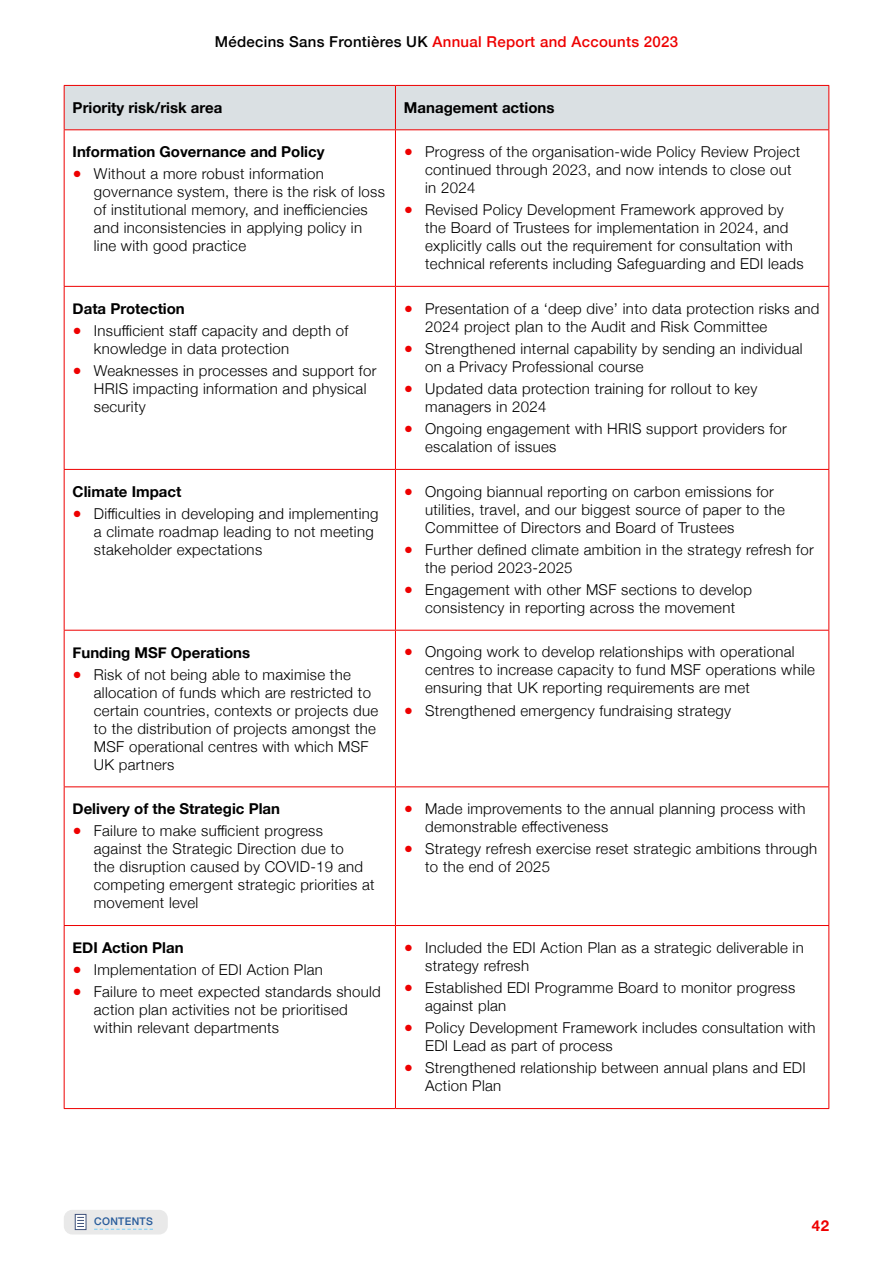
<style>
.page{position:relative;width:893px;height:1263px;background:#fff}
.page>*{position:absolute;margin:0;border:0;box-sizing:border-box;transform-origin:0 0}
.t1{font:300 15px/18px "Helvetica Neue";letter-spacing:.02em;color:#000}
.t2{font:700 15px "Helvetica Neue";color:#000}
.t3{font:500 15px "Helvetica Neue";letter-spacing:.02em;color:#e00}
.t4{font:700 15px "Helvetica Neue";color:#e00}
.t5{font:500 10.5px "Helvetica Neue";letter-spacing:.03em;color:#275b9b}
.s1{color:#000}
.s2{font-weight:700;color:#e00}
</style>
<div class="page">
<div style="left:65px;top:86px;width:763px;height:43px;background:#dae0e3"></div>
<hr style="left:395px;top:86px;width:1px;height:43px;background:#e00">
<hr style="left:64px;top:129px;width:331px;height:1px;background:#e00">
<hr style="left:395px;top:129px;width:434px;height:1px;background:#e00">
<hr style="left:395px;top:130px;width:1px;height:156px;background:#e00">
<hr style="left:64px;top:286px;width:331px;height:1px;background:#e00">
<hr style="left:395px;top:286px;width:434px;height:1px;background:#e00">
<hr style="left:395px;top:287px;width:1px;height:182px;background:#e00">
<hr style="left:64px;top:469px;width:331px;height:1px;background:#e00">
<hr style="left:395px;top:469px;width:434px;height:1px;background:#e00">
<hr style="left:395px;top:470px;width:1px;height:160px;background:#e00">
<hr style="left:64px;top:630px;width:331px;height:1px;background:#e00">
<hr style="left:395px;top:630px;width:434px;height:1px;background:#e00">
<hr style="left:395px;top:630px;width:1px;height:156px;background:#e00">
<hr style="left:64px;top:786px;width:331px;height:1px;background:#e00">
<hr style="left:395px;top:786px;width:434px;height:1px;background:#e00">
<hr style="left:395px;top:787px;width:1px;height:138px;background:#e00">
<hr style="left:64px;top:925px;width:331px;height:1px;background:#e00">
<hr style="left:395px;top:925px;width:434px;height:1px;background:#e00">
<hr style="left:395px;top:926px;width:1px;height:182px;background:#e00">
<hr style="left:64px;top:1108px;width:331px;height:1px;background:#e00">
<hr style="left:395px;top:1108px;width:434px;height:1px;background:#e00">
<hr style="left:64px;top:85px;width:331px;height:1px;background:#e00">
<hr style="left:64px;top:86px;width:1px;height:43px;background:#e00">
<hr style="left:395px;top:85px;width:434px;height:1px;background:#e00">
<hr style="left:828px;top:86px;width:1px;height:43px;background:#e00">
<hr style="left:64px;top:130px;width:1px;height:156px;background:#e00">
<hr style="left:828px;top:130px;width:1px;height:156px;background:#e00">
<hr style="left:64px;top:287px;width:1px;height:182px;background:#e00">
<hr style="left:828px;top:287px;width:1px;height:182px;background:#e00">
<hr style="left:64px;top:470px;width:1px;height:160px;background:#e00">
<hr style="left:828px;top:470px;width:1px;height:160px;background:#e00">
<hr style="left:64px;top:630px;width:1px;height:156px;background:#e00">
<hr style="left:828px;top:630px;width:1px;height:156px;background:#e00">
<hr style="left:64px;top:787px;width:1px;height:138px;background:#e00">
<hr style="left:828px;top:787px;width:1px;height:138px;background:#e00">
<hr style="left:64px;top:926px;width:1px;height:182px;background:#e00">
<hr style="left:828px;top:926px;width:1px;height:182px;background:#e00">
<div style="left:64px;top:1210px;width:104px;height:24px;background:#e9e9e9;border-radius:9px"></div>
<svg style="left:94px;top:1229px;width:59px;height:1px"></svg>
<div style="left:75px;top:1214px;width:11px;height:16px;background:#fff;border:1px solid #3e517a"></div>
<svg style="left:77px;top:1217px;width:7px;height:10px"></svg>
<p class="t3" style="left:215px;top:29px;width:465px"><span class="s1">Médecins Sans Frontières UK</span> Annual Report and Accounts 2023</p>
<p class="t2" style="left:73px;top:96px;width:151px">Priority risk/risk area</p>
<p class="t2" style="left:404px;top:96px;width:152px">Management actions</p>
<p class="t2" style="left:73px;top:140px;width:253px">Information Governance and Policy</p>
<p class="t1" style="left:94px;top:164px;width:292px;text-indent:-21px"><span class="s2">●</span> Without a more robust information governance system, there is the risk of loss of institutional memory, and inefficiencies and inconsistencies in applying policy in line with good practice</p>
<p class="t1" style="left:425px;top:142px;width:376px;text-indent:-21px"><span class="s2">●</span> Progress of the organisation-wide Policy Review Project continued through 2023, and now intends to close out in 2024</p>
<p class="t1" style="left:425px;top:200px;width:380px;text-indent:-21px"><span class="s2">●</span> Revised Policy Development Framework approved by the Board of Trustees for implementation in 2024, and explicitly calls out the requirement for consultation with technical referents including Safeguarding and EDI leads</p>
<p class="t2" style="left:73px;top:297px;width:114px">Data Protection</p>
<p class="t1" style="left:94px;top:321px;width:256px;text-indent:-21px"><span class="s2">●</span> Insufficient staff capacity and depth of knowledge in data protection</p>
<p class="t1" style="left:94px;top:361px;width:284px;text-indent:-21px"><span class="s2">●</span> Weaknesses in processes and support for<br>HRIS impacting information and physical security</p>
<p class="t2" style="left:73px;top:480px;width:110px">Climate Impact</p>
<p class="t1" style="left:94px;top:503px;width:286px;text-indent:-21px"><span class="s2">●</span> Difficulties in developing and implementing a climate roadmap leading to not meeting stakeholder expectations</p>
<p class="t2" style="left:73px;top:640px;width:179px">Funding MSF Operations</p>
<p class="t1" style="left:94px;top:664px;width:286px;text-indent:-21px"><span class="s2">●</span> Risk of not being able to maximise the allocation of funds which are restricted to certain countries, contexts or projects due to the distribution of projects amongst the MSF operational centres with which MSF UK partners</p>
<p class="t2" style="left:73px;top:797px;width:209px">Delivery of the Strategic Plan</p>
<p class="t1" style="left:94px;top:821px;width:282px;text-indent:-21px"><span class="s2">●</span> Failure to make sufficient progress against the Strategic Direction due to<br>the disruption caused by COVID-19 and competing emergent strategic priorities at movement level</p>
<p class="t2" style="left:73px;top:936px;width:113px">EDI Action Plan</p>
<p class="t1" style="left:73px;top:960px;width:252px"><span class="s2">●</span> Implementation of EDI Action Plan</p>
<p class="t1" style="left:94px;top:982px;width:289px;text-indent:-21px"><span class="s2">●</span> Failure to meet expected standards should action plan activities not be prioritised within relevant departments</p>
<p class="t1" style="left:425px;top:298px;width:396px;text-indent:-21px"><span class="s2">●</span> Presentation of a ‘deep dive’ into data protection risks and<br>2024 project plan to the Audit and Risk Committee</p>
<p class="t1" style="left:425px;top:338px;width:379px;text-indent:-21px"><span class="s2">●</span> Strengthened internal capability by sending an individual on a Privacy Professional course</p>
<p class="t1" style="left:425px;top:379px;width:334px;text-indent:-21px"><span class="s2">●</span> Updated data protection training for rollout to key managers in 2024</p>
<p class="t1" style="left:425px;top:419px;width:363px;text-indent:-21px"><span class="s2">●</span> Ongoing engagement with HRIS support providers for escalation of issues</p>
<p class="t1" style="left:425px;top:481px;width:361px;text-indent:-21px"><span class="s2">●</span> Ongoing biannual reporting on carbon emissions for utilities, travel, and our biggest source of paper to the<br>Committee of Directors and Board of Trustees</p>
<p class="t1" style="left:425px;top:539px;width:390px;text-indent:-21px"><span class="s2">●</span> Further defined climate ambition in the strategy refresh for the period 2023-2025</p>
<p class="t1" style="left:404px;top:580px;width:350px;text-align:center"><span class="s2">●</span> Engagement with other MSF sections to develop consistency in reporting across the movement</p>
<p class="t1" style="left:425px;top:642px;width:391px;text-indent:-21px"><span class="s2">●</span> Ongoing work to develop relationships with operational centres to increase capacity to fund MSF operations while ensuring that UK reporting requirements are met</p>
<p class="t1" style="left:404px;top:700px;width:329px"><span class="s2">●</span> Strengthened emergency fundraising strategy</p>
<p class="t1" style="left:425px;top:799px;width:382px;text-indent:-21px"><span class="s2">●</span> Made improvements to the annual planning process with demonstrable effectiveness</p>
<p class="t1" style="left:425px;top:839px;width:393px;text-indent:-21px"><span class="s2">●</span> Strategy refresh exercise reset strategic ambitions through to the end of 2025</p>
<p class="t1" style="left:425px;top:937px;width:380px;text-indent:-21px"><span class="s2">●</span> Included the EDI Action Plan as a strategic deliverable in strategy refresh</p>
<p class="t1" style="left:425px;top:977px;width:372px;text-indent:-21px"><span class="s2">●</span> Established EDI Programme Board to monitor progress against plan</p>
<p class="t1" style="left:425px;top:1018px;width:392px;text-indent:-21px"><span class="s2">●</span> Policy Development Framework includes consultation with<br>EDI Lead as part of process</p>
<p class="t1" style="left:425px;top:1058px;width:382px;text-indent:-21px"><span class="s2">●</span> Strengthened relationship between annual plans and EDI<br>Action Plan</p>
<p class="t5" style="left:94px;top:1212px;width:60px">CONTENTS</p>
<p class="t4" style="left:812px;top:1213px;width:19px">42</p>
</div>
